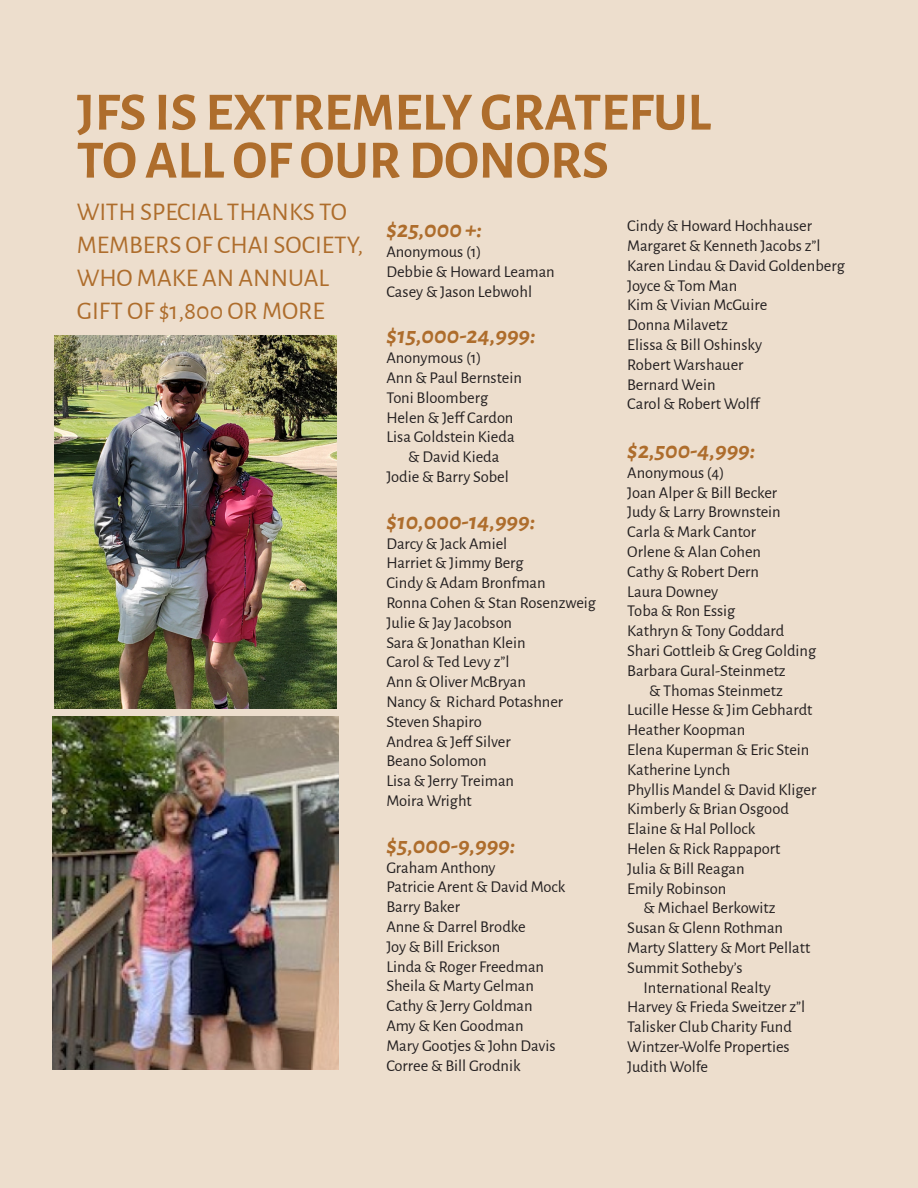
<style>
.page{position:relative;width:918px;height:1188px;background:#eddecd}
.page>*{position:absolute;margin:0;border:0;box-sizing:border-box;transform-origin:0 0}
.t1{font:700 54px "Alegreya Sans";color:#ae6d2c}
.t2{font:25.5px/33px "Alegreya Sans SC";color:#ae6d2c}
.t3{font:italic 700 24px "Alegreya Sans";color:#ae6d2c}
.t4{font:16.5px/19.8px "Alegreya Sans";color:#231f20}
</style>
<div class="page">
<img style="left:52px;top:716px;width:286px;height:353px">
<img style="left:55px;top:336px;width:282px;height:372px">
<p class="t1" style="left:77px;top:72px;width:636px">JFS IS EXTREMELY GRATEFUL</p>
<p class="t1" style="left:77px;top:120px;width:534px">TO ALL OF OUR DONORS</p>
<p class="t2" style="left:77px;top:194px;width:272px">WITH SPECIAL THANKS TO</p>
<p class="t2" style="left:77px;top:227px;width:288px">MEMBERS OF CHAI SOCIETY,</p>
<p class="t2" style="left:77px;top:260px;width:254px">WHO MAKE AN ANNUAL<br>GIFT OF $1,800 OR MORE</p>
<p class="t4" style="left:627px;top:215px;width:186px">Cindy &amp; Howard Hochhauser</p>
<p class="t4" style="left:627px;top:235px;width:195px">Margaret &amp; Kenneth Jacobs z”l</p>
<p class="t4" style="left:627px;top:255px;width:219px">Karen Lindau &amp; David Goldenberg</p>
<p class="t4" style="left:627px;top:275px;width:112px">Joyce &amp; Tom Man</p>
<p class="t4" style="left:627px;top:294px;width:142px">Kim &amp; Vivian McGuire</p>
<p class="t4" style="left:627px;top:314px;width:102px">Donna Milavetz</p>
<p class="t4" style="left:627px;top:334px;width:136px">Elissa &amp; Bill Oshinsky</p>
<p class="t4" style="left:627px;top:354px;width:118px">Robert Warshauer</p>
<p class="t4" style="left:627px;top:374px;width:90px">Bernard Wein</p>
<p class="t4" style="left:627px;top:393px;width:134px">Carol &amp; Robert Wolff</p>
<p class="t3" style="left:627px;top:433px;width:130px">$2,500-4,999:</p>
<p class="t4" style="left:627px;top:462px;width:99px">Anonymous (4)</p>
<p class="t4" style="left:627px;top:482px;width:151px">Joan Alper &amp; Bill Becker</p>
<p class="t4" style="left:627px;top:501px;width:155px">Judy &amp; Larry Brownstein</p>
<p class="t4" style="left:627px;top:521px;width:130px">Carla &amp; Mark Cantor</p>
<p class="t4" style="left:627px;top:541px;width:135px">Orlene &amp; Alan Cohen</p>
<p class="t4" style="left:627px;top:561px;width:133px">Cathy &amp; Robert Dern</p>
<p class="t4" style="left:627px;top:581px;width:93px">Laura Downey</p>
<p class="t4" style="left:627px;top:600px;width:110px">Toba &amp; Ron Essig</p>
<p class="t4" style="left:627px;top:620px;width:159px">Kathryn &amp; Tony Goddard</p>
<p class="t4" style="left:627px;top:640px;width:190px">Shari Gottleib &amp; Greg Golding</p>
<p class="t4" style="left:627px;top:660px;width:160px;text-align:right">Barbara Gural-Steinmetz &amp; Thomas Steinmetz</p>
<p class="t4" style="left:627px;top:699px;width:187px">Lucille Hesse &amp; Jim Gebhardt</p>
<p class="t4" style="left:627px;top:719px;width:119px">Heather Koopman</p>
<p class="t4" style="left:627px;top:739px;width:184px">Elena Kuperman &amp; Eric Stein</p>
<p class="t4" style="left:627px;top:759px;width:105px">Katherine Lynch</p>
<p class="t4" style="left:627px;top:779px;width:191px">Phyllis Mandel &amp; David Kliger</p>
<p class="t4" style="left:627px;top:798px;width:163px">Kimberly &amp; Brian Osgood</p>
<p class="t4" style="left:627px;top:818px;width:130px">Elaine &amp; Hal Pollock</p>
<p class="t4" style="left:627px;top:838px;width:155px">Helen &amp; Rick Rappaport</p>
<p class="t4" style="left:627px;top:858px;width:119px">Julia &amp; Bill Reagan</p>
<p class="t4" style="left:644px;top:878px;width:134px;text-indent:-16px">Emily Robinson<br>&amp; Michael Berkowitz</p>
<p class="t4" style="left:627px;top:917px;width:157px">Susan &amp; Glenn Rothman</p>
<p class="t4" style="left:627px;top:937px;width:185px">Marty Slattery &amp; Mort Pellatt</p>
<p class="t4" style="left:644px;top:957px;width:129px;text-indent:-16px">Summit Sotheby’s<br>International Realty</p>
<p class="t4" style="left:627px;top:996px;width:179px">Harvey &amp; Frieda Sweitzer z”l</p>
<p class="t4" style="left:627px;top:1016px;width:166px">Talisker Club Charity Fund</p>
<p class="t4" style="left:627px;top:1036px;width:164px">Wintzer-Wolfe Properties</p>
<p class="t4" style="left:627px;top:1056px;width:82px">Judith Wolfe</p>
<p class="t3" style="left:386px;top:212px;width:97px">$25,000 +:</p>
<p class="t4" style="left:386px;top:241px;width:97px">Anonymous (1)</p>
<p class="t4" style="left:386px;top:261px;width:170px">Debbie &amp; Howard Leaman</p>
<p class="t4" style="left:386px;top:281px;width:147px">Casey &amp; Jason Lebwohl</p>
<p class="t3" style="left:386px;top:318px;width:151px">$15,000-24,999:</p>
<p class="t4" style="left:386px;top:347px;width:97px">Anonymous (1)</p>
<p class="t4" style="left:386px;top:367px;width:137px">Ann &amp; Paul Bernstein</p>
<p class="t4" style="left:386px;top:387px;width:103px">Toni Bloomberg</p>
<p class="t4" style="left:386px;top:407px;width:129px">Helen &amp; Jeff Cardon</p>
<p class="t4" style="left:386px;top:426px;width:130px;text-align:center">Lisa Goldstein Kieda &amp; David Kieda</p>
<p class="t4" style="left:386px;top:466px;width:124px">Jodie &amp; Barry Sobel</p>
<p class="t3" style="left:386px;top:504px;width:150px">$10,000-14,999:</p>
<p class="t4" style="left:386px;top:533px;width:122px">Darcy &amp; Jack Amiel</p>
<p class="t4" style="left:386px;top:552px;width:139px">Harriet &amp; Jimmy Berg</p>
<p class="t4" style="left:386px;top:572px;width:161px">Cindy &amp; Adam Bronfman</p>
<p class="t4" style="left:386px;top:592px;width:211px">Ronna Cohen &amp; Stan Rosenzweig</p>
<p class="t4" style="left:386px;top:612px;width:127px">Julie &amp; Jay Jacobson</p>
<p class="t4" style="left:386px;top:632px;width:141px">Sara &amp; Jonathan Klein</p>
<p class="t4" style="left:386px;top:651px;width:125px">Carol &amp; Ted Levy z”l</p>
<p class="t4" style="left:386px;top:671px;width:141px">Ann &amp; Oliver McBryan</p>
<p class="t4" style="left:386px;top:691px;width:178px">Nancy &amp; Richard Potashner</p>
<p class="t4" style="left:386px;top:711px;width:97px">Steven Shapiro</p>
<p class="t4" style="left:386px;top:731px;width:126px">Andrea &amp; Jeff Silver</p>
<p class="t4" style="left:386px;top:750px;width:102px">Beano Solomon</p>
<p class="t4" style="left:386px;top:770px;width:129px">Lisa &amp; Jerry Treiman</p>
<p class="t4" style="left:386px;top:790px;width:87px">Moira Wright</p>
<p class="t3" style="left:386px;top:828px;width:131px">$5,000-9,999:</p>
<p class="t4" style="left:386px;top:857px;width:111px">Graham Anthony</p>
<p class="t4" style="left:386px;top:876px;width:180px">Patricie Arent &amp; David Mock</p>
<p class="t4" style="left:386px;top:896px;width:75px">Barry Baker</p>
<p class="t4" style="left:386px;top:916px;width:141px">Anne &amp; Darrel Brodke</p>
<p class="t4" style="left:386px;top:936px;width:115px">Joy &amp; Bill Erickson</p>
<p class="t4" style="left:386px;top:956px;width:159px">Linda &amp; Roger Freedman</p>
<p class="t4" style="left:386px;top:975px;width:149px">Sheila &amp; Marty Gelman</p>
<p class="t4" style="left:386px;top:995px;width:148px">Cathy &amp; Jerry Goldman</p>
<p class="t4" style="left:386px;top:1015px;width:139px">Amy &amp; Ken Goodman</p>
<p class="t4" style="left:386px;top:1035px;width:171px">Mary Gootjes &amp; John Davis</p>
<p class="t4" style="left:386px;top:1055px;width:136px">Corree &amp; Bill Grodnik</p>
</div>
